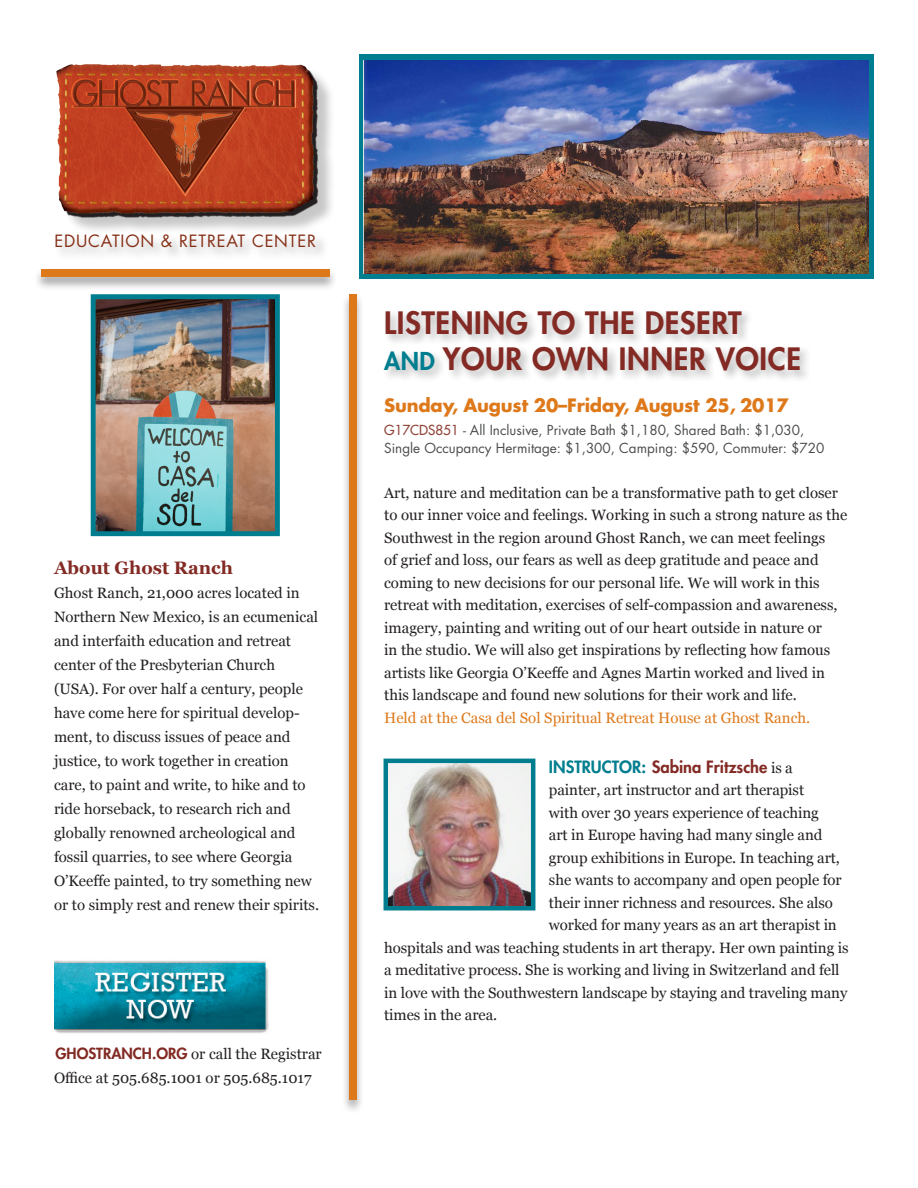
<style>
.page{position:relative;width:918px;height:1188px;background:#fff}
.page>*{position:absolute;margin:0;border:0;box-sizing:border-box;transform-origin:0 0}
._2014_workshop_title{font:800 30px/36px "Futura Std";letter-spacing:.02em;color:#832a24}
._2013_Day__Date{font:700 18px "Futura Std";letter-spacing:-.01em;color:#de791b}
._2013_About_Ghost_Ra{font:700 18px "Georgia";color:#832a24}
._2013_Instructor_nam{font:800 16.5px "Futura Std";color:#832a24}
.t1{font:16.5px "Futura Std";letter-spacing:.05em;color:#872f16}
.Course_Number_and_Fe{font:15px/22.5px "Georgia";color:#231f20}
._2013_Instructor_nam-2{font:15px "Georgia";letter-spacing:-.005em;color:#231f20}
._2013_About_GR_Body{font:15px/24px "Georgia";color:#231f20}
._2013_About_Ghost_Ra-2{font:15px/24px "Georgia";color:#231f20}
._2013_Day__Date-2{font:13.5px/18px "Futura Std";color:#4b4c4d}
.s1{font-family:"Futura Std";font-weight:800;color:#832a24}
.s2{font-size:24px;color:#007e8f}
.s3{font-weight:500;color:#914539}
.s4{color:#de791b}
.s5{color:#007e8f}
.s6{font-family:"Georgia";font-weight:400;font-size:15px;color:#231f20}
</style>
<div class="page">
<div style="left:60px;top:67px;width:276px;height:168px;background:#231f20;opacity:.25"></div>
<img style="left:56px;top:64px;width:273px;height:157px">
<div style="left:55px;top:233px;width:275px;height:28px;background:#f6f6f6"></div>
<div style="left:341px;top:293px;width:24px;height:822px;background:#231f20;opacity:.45"></div>
<div style="left:350px;top:294px;width:7px;height:806px;background:#de791b"></div>
<div style="left:33px;top:267px;width:304px;height:24px;background:#231f20;opacity:.45"></div>
<div style="left:41px;top:269px;width:288px;height:8px;background:#de791b"></div>
<div style="left:382px;top:308px;width:430px;height:75px;background:#231f20;opacity:.32"></div>
<img style="left:97px;top:300px;width:177px;height:230px">
<div style="left:91px;top:294px;width:189px;height:242px;border:5px solid #007e8f"></div>
<img style="left:389px;top:764px;width:141px;height:141px">
<div style="left:384px;top:759px;width:151px;height:151px;border:4px solid #007e8f"></div>
<img style="left:54px;top:960px;width:215px;height:73px">
<div style="left:360px;top:54px;width:514px;height:225px;background:#007e8f"></div>
<img style="left:364px;top:61px;width:504px;height:213px">
<p class="t1" style="left:55px;top:230px;width:263px">EDUCATION &amp; RETREAT CENTER</p>
<p class="_2013_About_Ghost_Ra" style="left:54px;top:555px;width:181px">About Ghost Ranch</p>
<p class="_2013_About_GR_Body" style="left:54px;top:581px;width:266px">Ghost Ranch, 21,000 acres located in<br>Northern New Mexico, is an ecumenical and interfaith education and retreat</p>
<p class="_2013_About_GR_Body" style="left:54px;top:653px;width:267px">center of the Presbyterian Church (USA). For over half a century, people have come here for spiritual develop&shy;ment, to discuss issues of peace and justice, to work together in creation care, to paint and write, to hike and to ride horseback, to research rich and globally renowned archeological and fossil quarries, to see where Georgia O’Keeffe painted, to try something new or to simply rest and renew their spirits.</p>
<p class="_2013_About_Ghost_Ra-2" style="left:54px;top:1041px;width:269px"><span class="s1">GHOSTRANCH.ORG</span> or call the Registrar<br>Office at 505.685.1001 or 505.685.1017</p>
<p class="_2014_workshop_title" style="left:384px;top:305px;width:418px">LISTENING TO THE DESERT<br><span class="s2">AND</span> YOUR OWN INNER VOICE</p>
<p class="_2013_Day__Date" style="left:384px;top:394px;width:406px">Sunday, August 20–Friday, August 25, 2017</p>
<p class="_2013_Day__Date-2" style="left:384px;top:421px;width:442px"><span class="s3">G17CDS851</span> - All Inclusive, Private Bath $1,180, Shared Bath: $1,030,<br>Single Occupancy Hermitage: $1,300, Camping: $590, Commuter: $720</p>
<p class="Course_Number_and_Fe" style="left:384px;top:481px;width:465px">Art, nature and meditation can be a transformative path to get closer to our inner voice and feelings. Working in such a strong nature as the Southwest in the region around Ghost Ranch, we can meet feelings<br>of grief and loss, our fears as well as deep gratitude and peace and coming to new decisions for our personal life. We will work in this retreat with meditation, exercises of self-compassion and awareness, imagery, painting and writing out of our heart outside in nature or<br>in the studio. We will also get inspirations by reflecting how famous artists like Georgia O’Keeffe and Agnes Martin worked and lived in this landscape and found new solutions for their work and life.<br><span class="s4">Held at the Casa del Sol Spiritual Retreat House at Ghost Ranch.</span></p>
<p class="_2013_Instructor_nam" style="left:549px;top:756px;width:245px"><span class="s5">INSTRUCTOR:</span> Sabina Fritzsche <span class="s6">is a</span></p>
<p class="_2013_Instructor_nam-2" style="left:549px;top:779px;width:257px">painter, art instructor and art therapist</p>
<p class="_2013_Instructor_nam-2" style="left:549px;top:801px;width:272px">with over 30 years experience of teaching</p>
<p class="_2013_Instructor_nam-2" style="left:549px;top:824px;width:275px">art in Europe having had many single and</p>
<p class="_2013_Instructor_nam-2" style="left:549px;top:846px;width:293px">group exhibitions in Europe. In teaching art,</p>
<p class="_2013_Instructor_nam-2" style="left:549px;top:869px;width:294px">she wants to accompany and open people for</p>
<p class="_2013_Instructor_nam-2" style="left:549px;top:891px;width:285px">their inner richness and resources. She also</p>
<p class="_2013_Instructor_nam-2" style="left:549px;top:914px;width:289px">worked for many years as an art therapist in</p>
<p class="_2013_Instructor_nam-2" style="left:384px;top:936px;width:466px">hospitals and was teaching students in art therapy. Her own painting is</p>
<p class="_2013_Instructor_nam-2" style="left:384px;top:959px;width:457px">a meditative process. She is working and living in Switzerland and fell</p>
<p class="_2013_Instructor_nam-2" style="left:384px;top:981px;width:465px">in love with the Southwestern landscape by staying and traveling many</p>
<p class="_2013_Instructor_nam-2" style="left:384px;top:1004px;width:115px">times in the area.</p>
</div>
